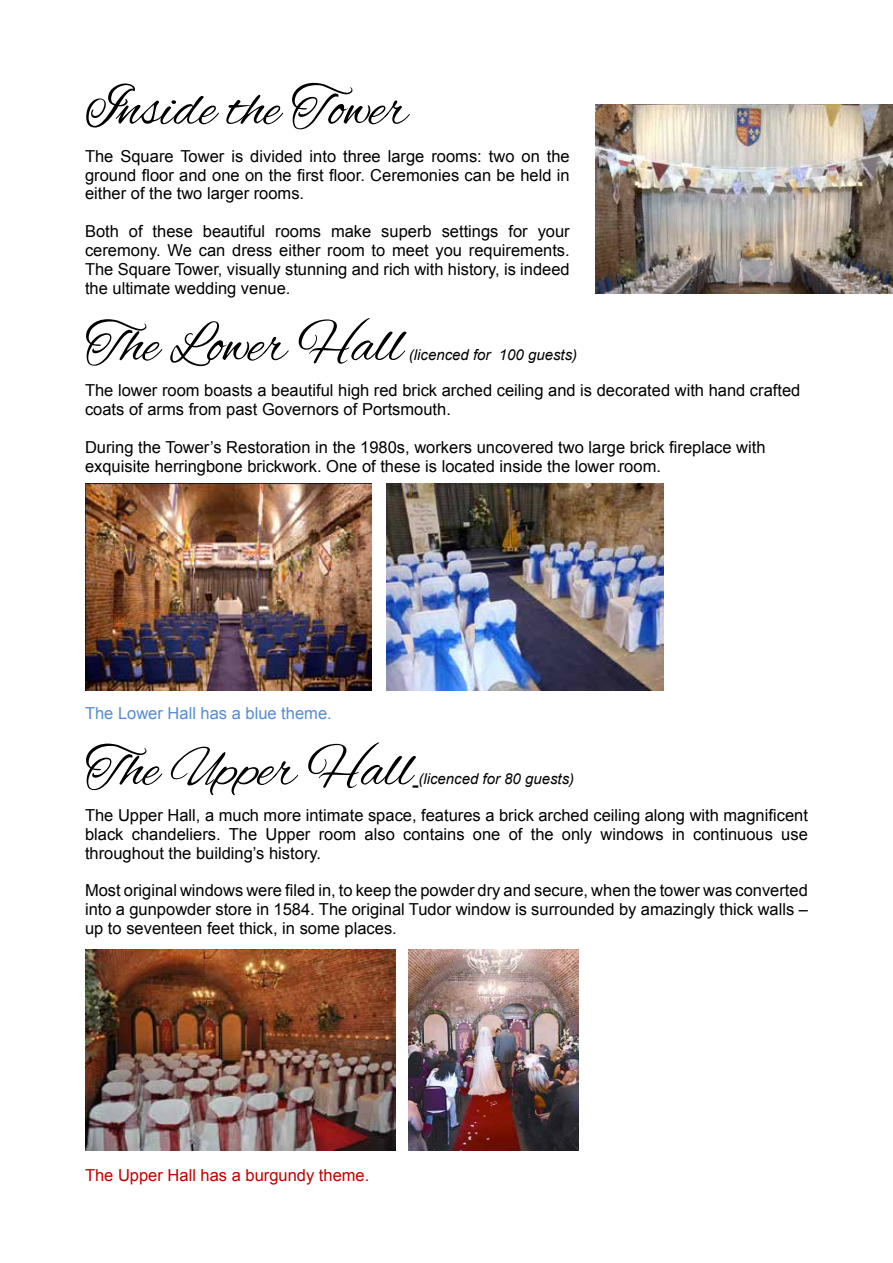
<style>
.page{position:relative;width:893px;height:1263px;background:#fff}
.page>*{position:absolute;margin:0;border:0;box-sizing:border-box;transform-origin:0 0}
.t1{font:57px "Alex Brush";color:#000}
.t2{font:16.5px/18.9px "Arial";color:#000;text-align:justify}
.t3{font:16.5px "Arial";color:#c00000}
.t4{font:16.5px "Arial";color:#548dd4}
.t5{font:italic 15px "Arial";color:#000}
</style>
<div class="page">
<svg style="left:412px;top:785px;width:6px;height:3px"></svg>
<img style="left:85px;top:484px;width:287px;height:207px">
<img style="left:85px;top:949px;width:310px;height:201px">
<img style="left:408px;top:949px;width:170px;height:201px">
<img style="left:595px;top:104px;width:298px;height:189px">
<img style="left:387px;top:484px;width:276px;height:207px">
<h1 class="t1" style="left:85px;top:77px;width:324px">Inside the Tower</h1>
<p class="t2" style="left:85px;top:146px;width:486px">The Square Tower is divided into three large rooms: two on the ground floor and one on the first floor. Ceremonies can be held in either of the two larger rooms.</p>
<p class="t2" style="left:85px;top:222px;width:486px">Both of these beautiful rooms make superb settings for your ceremony. We can dress either room to meet you requirements.<br>The Square Tower, visually stunning and rich with history, is indeed the ultimate wedding venue.</p>
<h1 class="t1" style="left:85px;top:313px;width:319px">The Lower Hall</h1>
<p class="t5" style="left:409px;top:345px;width:170px">(licenced for 100 guests)</p>
<p class="t2" style="left:85px;top:381px;width:717px">The lower room boasts a beautiful high red brick arched ceiling and is decorated with hand crafted coats of arms from past Governors of Portsmouth.</p>
<p class="t2" style="left:85px;top:438px;width:682px">During the Tower’s Restoration in the 1980s, workers uncovered two large brick fireplace with exquisite herringbone brickwork. One of these is located inside the lower room.</p>
<p class="t4" style="left:85px;top:702px;width:248px">The Lower Hall has a blue theme.</p>
<h1 class="t1" style="left:85px;top:737px;width:329px">The Upper Hall</h1>
<p class="t5" style="left:418px;top:769px;width:157px">(licenced for 80 guests)</p>
<p class="t2" style="left:85px;top:805px;width:724px">The Upper Hall, a much more intimate space, features a brick arched ceiling along with magnificent black chandeliers. The Upper room also contains one of the only windows in continuous use throughout the building’s history.</p>
<p class="t2" style="left:85px;top:881px;width:724px">Most original windows were filed in, to keep the powder dry and secure, when the tower was converted into a gunpowder store in 1584. The original Tudor window is surrounded by amazingly thick walls – up to seventeen feet thick, in some places.</p>
<p class="t3" style="left:85px;top:1164px;width:286px">The Upper Hall has a burgundy theme.</p>
</div>
